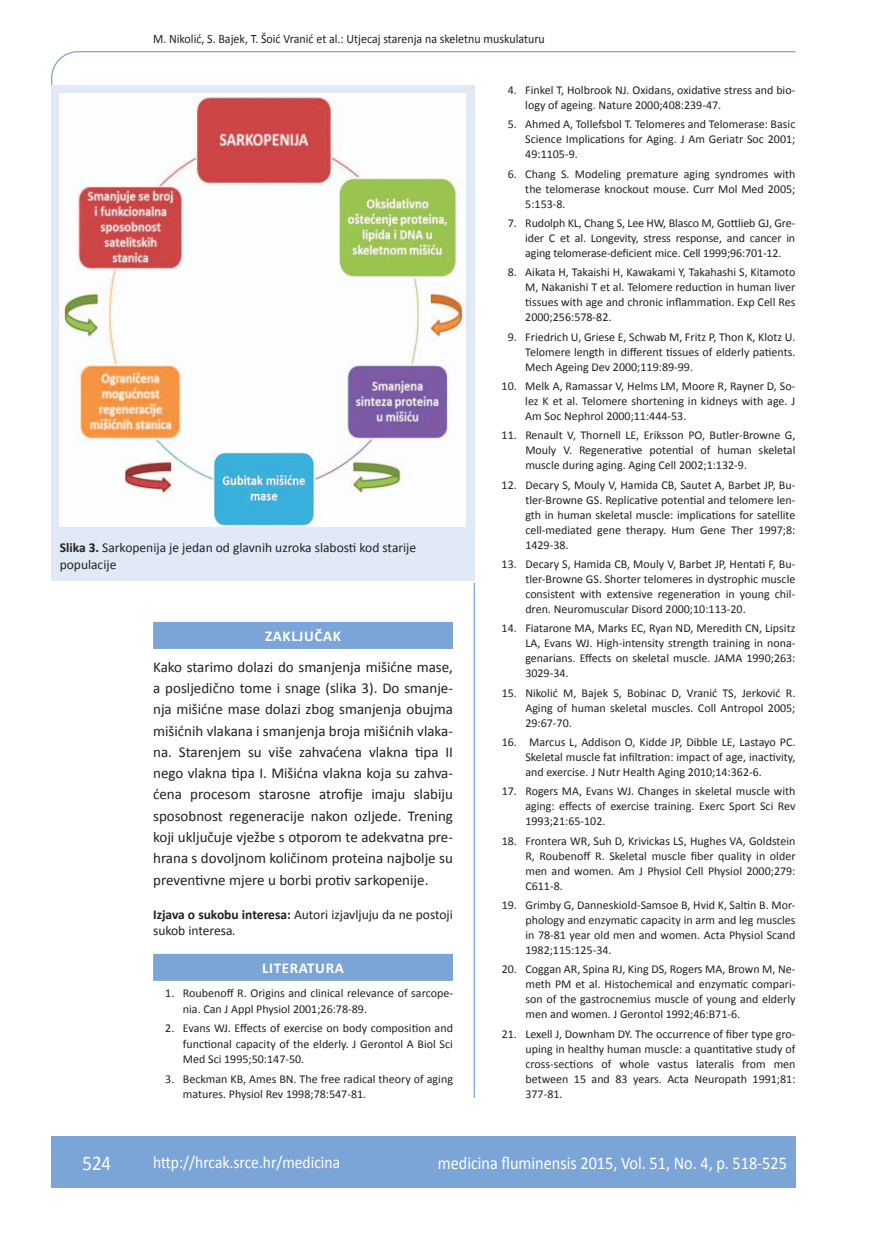
<style>
.page{position:relative;width:872px;height:1234px;background:#fff}
.page>*{position:absolute;margin:0;border:0;box-sizing:border-box;transform-origin:0 0}
.t1{font:21px "Calibri";color:#fff;scale:.9 1}
.t2{font:18px "Calibri";color:#fff;scale:.9 1}
.t3{font:17.25px "Calibri";color:#fff;scale:.9 1}
.t4{font:15px/21.3px "Calibri";color:#231f20;text-align:justify}
.t5{font:700 15px "Calibri";letter-spacing:.04em;color:#fff}
.t6{font:13.5px/16.8px "Calibri";color:#231f20}
.t7{font:12.75px "Calibri";color:#231f20;scale:.94 1}
.t8{font:12px/15px "Calibri";color:#231f20;text-align:justify}
.s1{font-weight:700}
.s2{font-style:italic}
</style>
<div class="page">
<svg style="left:51px;top:51px;width:745px;height:275px"></svg>
<hr style="left:473px;top:583px;width:2px;height:514px;background:#7ca5d7">
<div style="left:51px;top:1135px;width:744px;height:51px;background:#7ca5d7"></div>
<div style="left:153px;top:621px;width:300px;height:27px;background:#7ca5d7"></div>
<div style="left:153px;top:953px;width:300px;height:27px;background:#7ca5d7"></div>
<div style="left:51px;top:85px;width:423px;height:495px;background:#e1e9f6"></div>
<img style="left:60px;top:97px;width:406px;height:429px">
<p class="t7" style="left:153px;top:30px;width:418px">M. Nikolić, S. Bajek, T. Šoić Vranić et al.: Utjecaj starenja na skeletnu muskulaturu</p>
<p class="t6" style="left:60px;top:539px;width:358px"><span class="s1">Slika 3.</span> Sarkopenija je jedan od glavnih uzroka slabosti kod starije populacije</p>
<p class="t5" style="left:265px;top:626px;width:77px">ZAKLJUČAK</p>
<p class="t4" style="left:153px;top:655px;width:301px">Kako starimo dolazi do smanjenja mišićne mase, a posljedično tome i snage (slika 3). Do smanje&shy;nja mišićne mase dolazi zbog smanjenja obujma mišićnih vlakana i smanjenja broja mišićnih vlaka&shy;na. Starenjem su više zahvaćena vlakna tipa II nego vlakna tipa I. Mišićna vlakna koja su zahva&shy;ćena procesom starosne atrofije imaju slabiju sposobnost regeneracije nakon ozljede. Trening koji uključuje vježbe s otporom te adekvatna pre&shy;hrana s dovoljnom količinom proteina najbolje su preventivne mjere u borbi protiv sarkopenije.</p>
<p class="t6" style="left:153px;top:904px;width:301px"><span class="s1">Izjava o sukobu interesa:</span> Autori izjavljuju da ne postoji sukob interesa<span class="s2">.</span></p>
<p class="t5" style="left:262px;top:958px;width:83px">LITERATURA</p>
<p class="t8" style="left:183px;top:985px;width:271px;text-indent:-18px">1. Roubenoff R. Origins and clinical relevance of sarcope&shy;nia. Can J Appl Physiol 2001;26:78-89.</p>
<p class="t8" style="left:183px;top:1019px;width:271px;text-indent:-18px">2. Evans WJ. Effects of exercise on body composition and functional capacity of the elderly. J Gerontol A Biol Sci Med Sci 1995;50:147-50.</p>
<p class="t8" style="left:183px;top:1070px;width:271px;text-indent:-18px">3. Beckman KB, Ames BN. The free radical theory of aging matures. Physiol Rev 1998;78:547-81.</p>
<p class="t8" style="left:525px;top:82px;width:271px;text-indent:-18px">4. Finkel T, Holbrook NJ. Oxidans, oxidative stress and bio&shy;logy of ageing. Nature 2000;408:239-47.</p>
<p class="t8" style="left:525px;top:116px;width:272px;text-indent:-18px">5. Ahmed A, Tollefsbol T. Telomeres and Telomerase: Basic Science Implications for Aging. J Am Geriatr Soc 2001; 49:1105-9.</p>
<p class="t8" style="left:525px;top:166px;width:272px;text-indent:-18px">6. Chang S. Modeling premature aging syndromes with the telomerase knockout mouse. Curr Mol Med 2005; 5:153-8.</p>
<p class="t8" style="left:525px;top:215px;width:271px;text-indent:-17px">7. Rudolph KL, Chang S, Lee HW, Blasco M, Gottlieb GJ, Gre&shy;ider C et al. Longevity, stress response, and cancer in aging telomerase-deficient mice. Cell 1999;96:701-12.</p>
<p class="t8" style="left:525px;top:264px;width:271px;text-indent:-18px">8. Aikata H, Takaishi H, Kawakami Y, Takahashi S, Kitamoto M, Nakanishi T et al. Telomere reduction in human liver tissues with age and chronic inflammation. Exp Cell Res 2000;256:578-82.</p>
<p class="t8" style="left:525px;top:328px;width:271px;text-indent:-18px">9. Friedrich U, Griese E, Schwab M, Fritz P, Thon K, Klotz U.<br>Telomere length in different tissues of elderly patients.<br>Mech Ageing Dev 2000;119:89-99.</p>
<p class="t8" style="left:525px;top:378px;width:271px;text-indent:-24px">10. Melk A, Ramassar V, Helms LM, Moore R, Rayner D, So&shy;lez K et al. Telomere shortening in kidneys with age. J Am Soc Nephrol 2000;11:444-53.</p>
<p class="t8" style="left:525px;top:427px;width:271px;text-indent:-24px">11. Renault V, Thornell LE, Eriksson PO, Butler-Browne G, Mouly V. Regenerative potential of human skeletal muscle during aging. Aging Cell 2002;1:132-9.</p>
<p class="t8" style="left:525px;top:476px;width:272px;text-indent:-24px">12. Decary S, Mouly V, Hamida CB, Sautet A, Barbet JP, Bu&shy;tler-Browne GS. Replicative potential and telomere len&shy;gth in human skeletal muscle: implications for satellite cell-mediated gene therapy. Hum Gene Ther 1997;8:<br>1429-38.</p>
<p class="t8" style="left:525px;top:556px;width:271px;text-indent:-24px">13. Decary S, Hamida CB, Mouly V, Barbet JP, Hentati F, Bu&shy;tler-Browne GS. Shorter telomeres in dystrophic muscle consistent with extensive regeneration in young chil&shy;dren. Neuromuscular Disord 2000;10:113-20.</p>
<p class="t8" style="left:525px;top:620px;width:271px;text-indent:-24px">14. Fiatarone MA, Marks EC, Ryan ND, Meredith CN, Lipsitz LA, Evans WJ. High-intensity strength training in nona&shy;genarians. Effects on skeletal muscle. JAMA 1990;263:<br>3029-34.</p>
<p class="t8" style="left:525px;top:684px;width:271px;text-indent:-24px">15. Nikolić M, Bajek S, Bobinac D, Vranić TS, Jerković R.<br>Aging of human skeletal muscles. Coll Antropol 2005; 29:67-70.</p>
<p class="t8" style="left:525px;top:733px;width:271px;text-indent:-24px">16. Marcus L, Addison O, Kidde JP, Dibble LE, Lastayo PC.<br>Skeletal muscle fat infiltration: impact of age, inactivity, and exercise. J Nutr Health Aging 2010;14:362-6.</p>
<p class="t8" style="left:525px;top:783px;width:272px;text-indent:-24px">17. Rogers MA, Evans WJ. Changes in skeletal muscle with aging: effects of exercise training. Exerc Sport Sci Rev 1993;21:65-102.</p>
<p class="t8" style="left:525px;top:832px;width:271px;text-indent:-24px">18. Frontera WR, Suh D, Krivickas LS, Hughes VA, Goldstein R, Roubenoff R. Skeletal muscle fiber quality in older men and women. Am J Physiol Cell Physiol 2000;279:<br>C611-8.</p>
<p class="t8" style="left:525px;top:896px;width:271px;text-indent:-24px">19. Grimby G, Danneskiold-Samsoe B, Hvid K, Saltin B. Mor&shy;phology and enzymatic capacity in arm and leg muscles in 78-81 year old men and women. Acta Physiol Scand 1982;115:125-34.</p>
<p class="t8" style="left:525px;top:961px;width:272px;text-indent:-24px">20. Coggan AR, Spina RJ, King DS, Rogers MA, Brown M, Ne&shy;meth PM et al. Histochemical and enzymatic compari&shy;son of the gastrocnemius muscle of young and elderly men and women. J Gerontol 1992;46:B71-6.</p>
<p class="t8" style="left:525px;top:1025px;width:272px;text-indent:-24px">21. Lexell J, Downham DY. The occurrence of fiber type gro&shy;uping in healthy human muscle: a quantitative study of cross-sections of whole vastus lateralis from men between 15 and 83 years. Acta Neuropath 1991;81:<br>377-81.</p>
<h1 class="t1" style="left:82px;top:1149px;width:33px">524</h1>
<h3 class="t3" style="left:153px;top:1150px;width:209px">http://hrcak.srce.hr/medicina</h3>
<h2 class="t2" style="left:438px;top:1151px;width:389px">medicina fluminensis 2015, Vol. 51, No. 4, p. 518-525</h2>
</div>
